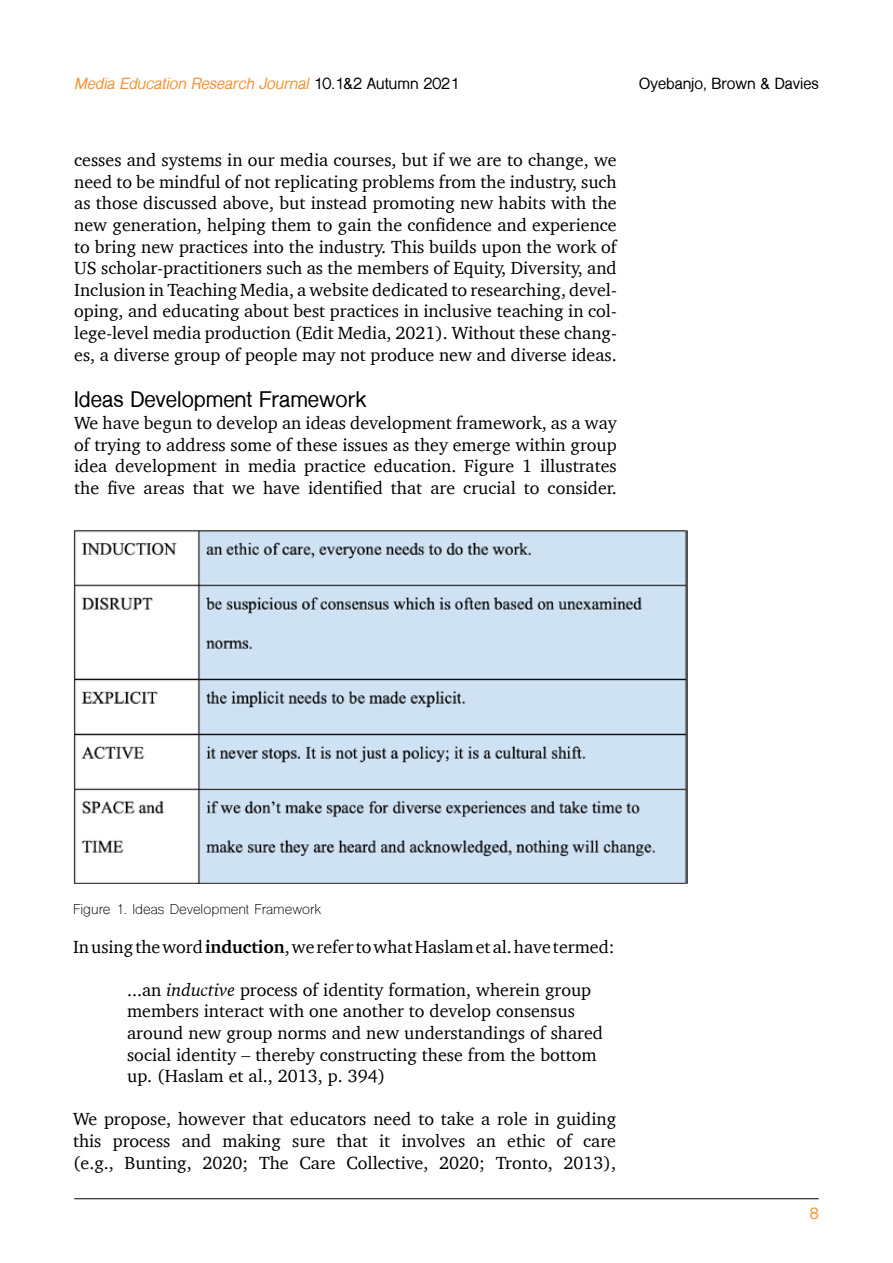
<style>
.page{position:relative;width:893px;height:1263px;background:#fff}
.page>*{position:absolute;margin:0;border:0;box-sizing:border-box;transform-origin:0 0}
.t1{font:700 21px "Shree Dev 0714";color:#000}
.t2{font:18px/21.6px "Charter";color:#000;text-align:justify}
.t3{font:italic 700 15px "Shree Dev 0714";color:#f39337}
.t4{font:700 15px "Shree Dev 0714";color:#000}
.t5{font:700 15px "Shree Dev 0714";color:#f39337}
.t6{font:13.5px "Shree Dev 0714";color:#000}
.s1{font-style:normal;color:#000}
.s2{font-weight:700}
.s3{font-style:italic}
</style>
<div class="page">
<hr style="left:74px;top:1198px;width:745px;height:1px;background:#000">
<img style="left:73px;top:530px;width:614px;height:353px">
<p class="t3" style="left:74px;top:75px;width:386px">Media Education Research Journal <span class="s1">10.1&amp;2 Autumn 2021</span></p>
<p class="t4" style="left:639px;top:75px;width:181px">Oyebanjo, Brown &amp; Davies</p>
<p class="t2" style="left:74px;top:149px;width:544px">cesses and systems in our media courses, but if we are to change, we need to be mindful of not replicating problems from the industry, such as those discussed above, but instead promoting new habits with the new generation, helping them to gain the confidence and experience to bring new practices into the industry. This builds upon the work of US scholar-practitioners such as the members of Equity, Diversity, and Inclusion in Teaching Media, a website dedicated to researching, devel&shy;oping, and educating about best practices in inclusive teaching in col&shy;lege-level media production (Edit Media, 2021). Without these chang&shy;es, a diverse group of people may not produce new and diverse ideas.</p>
<p class="t1" style="left:74px;top:388px;width:294px">Ideas Development Framework</p>
<p class="t2" style="left:74px;top:412px;width:544px">We have begun to develop an ideas development framework, as a way of trying to address some of these issues as they emerge within group idea development in media practice education. Figure 1 illustrates the five areas that we have identified that are crucial to consider.</p>
<p class="t6" style="left:73px;top:901px;width:250px">Figure 1. Ideas Development Framework</p>
<p class="t2" style="left:73px;top:935px;width:543px">In using the word <span class="s2">induction</span>, we refer to what Haslam et al. have termed:</p>
<p class="t2" style="left:127px;top:979px;width:477px;text-align:left">...an <span class="s3">inductive</span> process of identity formation, wherein group members interact with one another to develop consensus around new group norms and new understandings of shared social identity – thereby constructing these from the bottom up. (Haslam et al., 2013, p. 394)</p>
<p class="t2" style="left:73px;top:1108px;width:545px">We propose, however that educators need to take a role in guiding this process and making sure that it involves an ethic of care (e.g., Bunting, 2020; The Care Collective, 2020; Tronto, 2013),</p>
<p class="t5" style="left:810px;top:1205px;width:10px">8</p>
</div>
